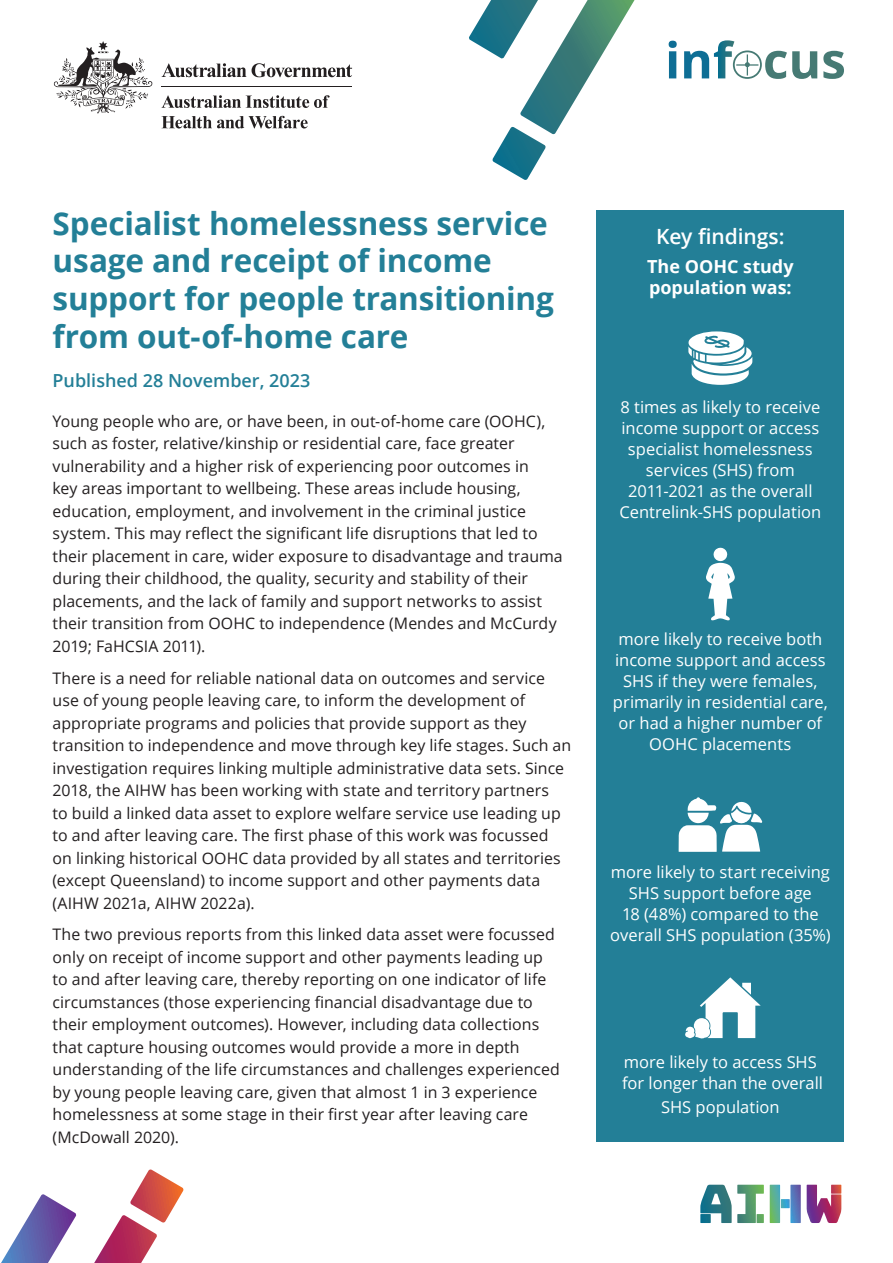
<style>
.page{position:relative;width:893px;height:1263px;background:#fff}
.page>*{position:absolute;margin:0;border:0;box-sizing:border-box;transform-origin:0 0}
.t1{font:700 31.5px/37.8px "Open Sans";letter-spacing:-.005em;color:#237f97}
.Body{font:600 21px "Open Sans";letter-spacing:-.005em;color:#fff}
.Body-2{font:700 18px/21px "Open Sans";color:#fff}
.Published{font:600 18px "Open Sans";color:#237f97}
.Body-3{font:16.5px/21px "Open Sans";color:#fff;text-align:center}
.Body-4{font:15.9px/22.5px "Open Sans";letter-spacing:.005em;color:#231f20}
</style>
<div class="page">
<div style="left:597px;top:210px;width:247px;height:932px;background:#237f97"></div>
<svg style="left:669px;top:41px;width:8px;height:37px"></svg>
<svg style="left:684px;top:40px;width:133px;height:39px"></svg>
<svg style="left:823px;top:51px;width:21px;height:28px"></svg>
<svg style="left:162px;top:63px;width:84px;height:14px"></svg>
<svg style="left:252px;top:63px;width:100px;height:14px"></svg>
<svg style="left:54px;top:41px;width:98px;height:72px"></svg>
<hr style="left:162px;top:86px;width:190px;height:1px;background:#231f20">
<svg style="left:161px;top:95px;width:169px;height:13px"></svg>
<svg style="left:162px;top:116px;width:146px;height:13px"></svg>
<svg style="left:469px;top:0;width:165px;height:180px"></svg>
<svg style="left:94px;top:1169px;width:90px;height:94px"></svg>
<svg style="left:1px;top:1194px;width:75px;height:69px"></svg>
<svg style="left:700px;top:1185px;width:64px;height:38px"></svg>
<svg style="left:770px;top:1185px;width:31px;height:38px"></svg>
<svg style="left:807px;top:1185px;width:34px;height:38px"></svg>
<svg style="left:688px;top:331px;width:64px;height:54px"></svg>
<svg style="left:706px;top:548px;width:29px;height:72px"></svg>
<svg style="left:679px;top:797px;width:83px;height:55px"></svg>
<svg style="left:685px;top:977px;width:76px;height:62px"></svg>
<p class="t1" style="left:53px;top:203px;width:503px">Specialist homelessness service usage and receipt of income support for people transitioning from out-of-home care</p>
<p class="Published" style="left:53px;top:368px;width:259px">Published 28 November, 2023</p>
<p class="Body-4" style="left:53px;top:409px;width:512px">Young people who are, or have been, in out-of-home care (OOHC), such as foster, relative/kinship or residential care, face greater vulnerability and a higher risk of experiencing poor outcomes in<br>key areas important to wellbeing. These areas include housing, education, employment, and involvement in the criminal justice system. This may reflect the significant life disruptions that led to their placement in care, wider exposure to disadvantage and trauma during their childhood, the quality, security and stability of their placements, and the lack of family and support networks to assist their transition from OOHC to independence (Mendes and McCurdy 2019; FaHCSIA 2011).</p>
<p class="Body-4" style="left:53px;top:666px;width:520px">There is a need for reliable national data on outcomes and service use of young people leaving care, to inform the development of appropriate programs and policies that provide support as they transition to independence and move through key life stages. Such an investigation requires linking multiple administrative data sets. Since 2018, the AIHW has been working with state and territory partners<br>to build a linked data asset to explore welfare service use leading up to and after leaving care. The first phase of this work was focussed on linking historical OOHC data provided by all states and territories (except Queensland) to income support and other payments data (AIHW 2021a, AIHW 2022a).</p>
<p class="Body-4" style="left:53px;top:923px;width:509px">The two previous reports from this linked data asset were focussed only on receipt of income support and other payments leading up to and after leaving care, thereby reporting on one indicator of life circumstances (those experiencing financial disadvantage due to their employment outcomes). However, including data collections that capture housing outcomes would provide a more in depth understanding of the life circumstances and challenges experienced by young people leaving care, given that almost 1 in 3 experience homelessness at some stage in their first year after leaving care (McDowall 2020).</p>
<p class="Body" style="left:656px;top:222px;width:130px">Key findings:</p>
<p class="Body-2" style="left:647px;top:256px;width:148px">The OOHC study population was:</p>
<p class="Body-3" style="left:619px;top:396px;width:203px">8 times as likely to receive income support or access specialist homelessness services (SHS) from<br>2011-2021 as the overall<br>Centrelink-SHS population</p>
<p class="Body-3" style="left:613px;top:628px;width:216px">more likely to receive both income support and access<br>SHS if they were females, primarily in residential care, or had a higher number of<br>OOHC placements</p>
<p class="Body-3" style="left:610px;top:861px;width:222px">more likely to start receiving<br>SHS support before age<br>18 (48%) compared to the overall SHS population (35%)</p>
<p class="Body-3" style="left:622px;top:1051px;width:203px;text-align:left">more likely to access SHS for longer than the overall</p>
<p class="Body-3" style="left:661px;top:1096px;width:120px">SHS population</p>
</div>
